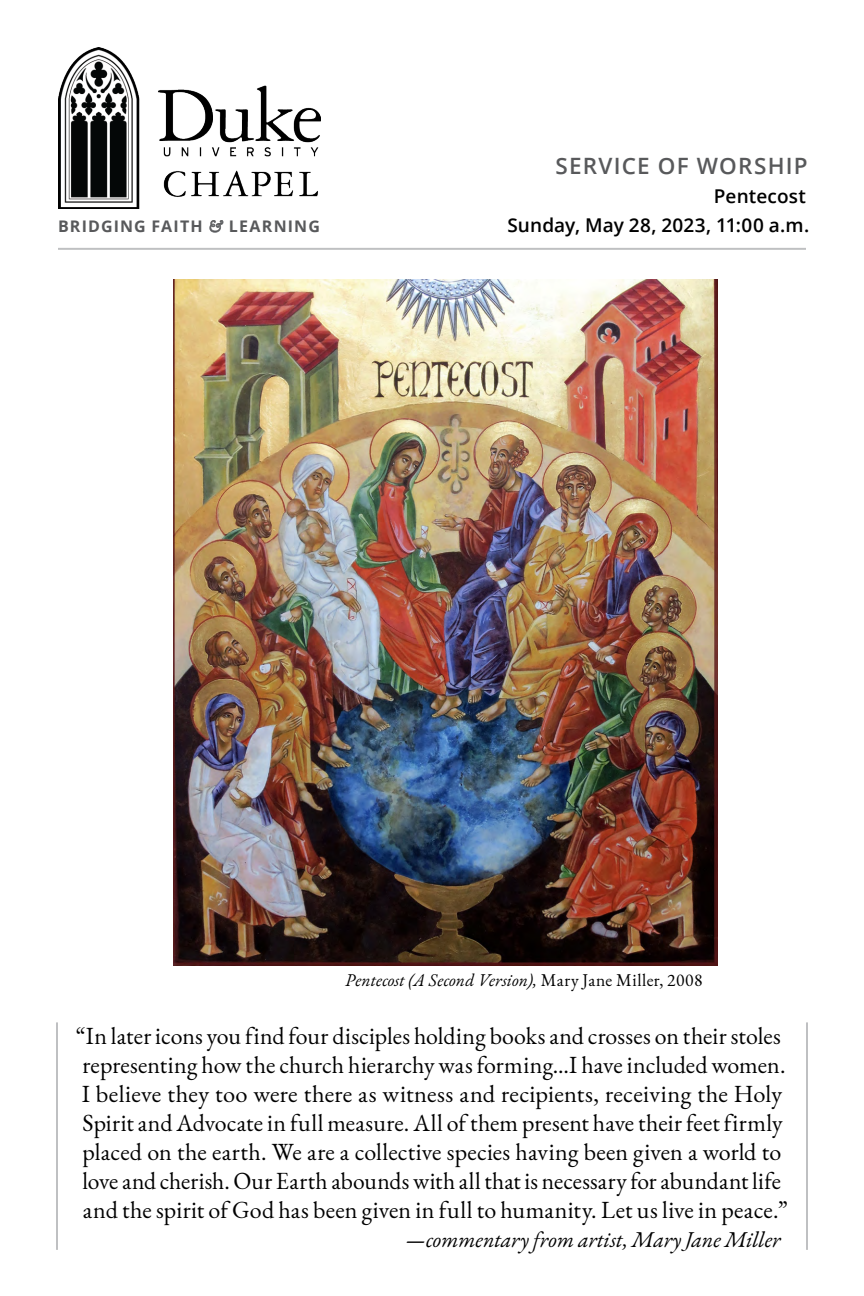
<style>
.page{position:relative;width:864px;height:1296px;background:#fff}
.page>*{position:absolute;margin:0;border:0;box-sizing:border-box;transform-origin:0 0}
.t1{font:24px/29px "EB Garamond";letter-spacing:.005em;color:#000}
.t2{font:600 22.4px "Open Sans";letter-spacing:.05em;color:#58595b}
.t3{font:italic 22px "EB Garamond";letter-spacing:-.005em;color:#000}
.t4{font:600 19px/29px "Open Sans";letter-spacing:.005em;color:#000;text-align:right}
.t5{font:italic 17.6px "EB Garamond";letter-spacing:.005em;color:#000}
.t6{font:700 16px "Open Sans";letter-spacing:.07em;color:#58595b}
.s1{font-family:"EB Garamond";font-weight:400;font-style:italic;color:#808285}
.s2{font-style:normal}
</style>
<div class="page">
<img style="left:58px;top:48px;width:263px;height:160px">
<hr style="left:58px;top:248px;width:748px;height:2px;background:#808285">
<hr style="left:56px;top:1023px;width:2px;height:226px;background:#808285">
<hr style="left:806px;top:1023px;width:2px;height:226px;background:#808285">
<img style="left:173px;top:279px;width:544px;height:686px">
<p class="t6" style="left:58px;top:215px;width:263px">BRIDGING FAITH <span class="s1">&amp;</span> LEARNING</p>
<p class="t2" style="left:556px;top:151px;width:253px">SERVICE OF WORSHIP</p>
<p class="t4" style="left:507px;top:181px;width:303px">Pentecost<br>Sunday, May 28, 2023, 11:00 a.m.</p>
<p class="t5" style="left:345px;top:969px;width:359px">Pentecost (A Second Version), <span class="s2">Mary Jane Miller, 2008</span></p>
<p class="t1" style="left:76px;top:1022px;width:713px">“In later icons you find four disciples holding books and crosses on their stoles representing how the church hierarchy was forming...I have included women.<br>I believe they too were there as witness and recipients, receiving the Holy Spirit and Advocate in full measure. All of them present have their feet firmly placed on the earth. We are a collective species having been given a world to love and cherish. Our Earth abounds with all that is necessary for abundant life and the spirit of God has been given in full to humanity. Let us live in peace.”</p>
<p class="t3" style="left:406px;top:1225px;width:376px">—commentary from artist, Mary Jane Miller</p>
</div>
